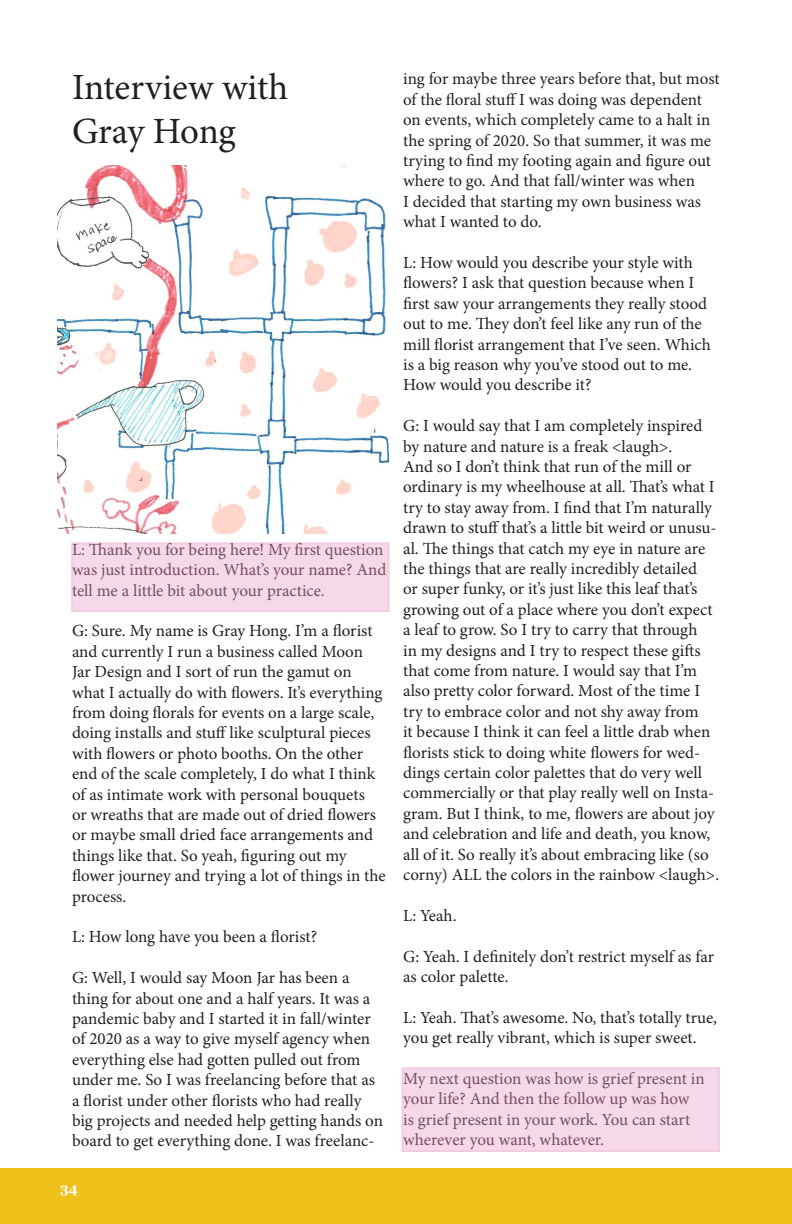
<style>
.page{position:relative;width:792px;height:1224px;background:#fff}
.page>*{position:absolute;margin:0;border:0;box-sizing:border-box;transform-origin:0 0}
.t1{font:37px "Minion Pro";letter-spacing:-.005em;color:#231f20}
.t2{font:17px/20.4px "Minion Pro";letter-spacing:-.005em;color:#231f20}
.t3{font:700 14px "Georgia";color:#fff}
</style>
<div class="page">
<div style="left:0;top:1169px;width:792px;height:55px;background:#eec01a"></div>
<img style="left:57px;top:166px;width:332px;height:368px">
<div style="left:71px;top:542px;width:319px;height:70px;background:#f7d8e8"></div>
<div style="left:402px;top:1067px;width:318px;height:85px;background:#f7d8e8"></div>
<p class="t1" style="left:72px;top:62px;width:218px">Interview with</p>
<p class="t1" style="left:72px;top:107px;width:165px">Gray Hong</p>
<p class="t2" style="left:72px;top:539px;width:316px">L: Thank you for being here! My first question was just introduction. What’s your name? And tell me a little bit about your practice.</p>
<p class="t2" style="left:72px;top:621px;width:315px">G: Sure. My name is Gray Hong. I’m a florist and currently I run a business called Moon Jar Design and I sort of run the gamut on what I actually do with flowers. It’s everything from doing florals for events on a large scale, doing installs and stuff like sculptural pieces with flowers or photo booths. On the other end of the scale completely, I do what I think of as intimate work with personal bouquets<br>or wreaths that are made out of dried flowers or maybe small dried face arrangements and things like that. So yeah, figuring out my flower journey and trying a lot of things in the process.</p>
<p class="t2" style="left:72px;top:927px;width:247px">L: How long have you been a florist?</p>
<p class="t2" style="left:72px;top:968px;width:313px">G: Well, I would say Moon Jar has been a thing for about one and a half years. It was a pandemic baby and I started it in fall/winter of 2020 as a way to give myself agency when everything else had gotten pulled out from under me. So I was freelancing before that as a florist under other florists who had really big projects and needed help getting hands on board to get everything done. I was freelanc-</p>
<p class="t3" style="left:60px;top:1179px;width:19px">34</p>
<p class="t2" style="left:403px;top:69px;width:318px">ing for maybe three years before that, but most of the floral stuff I was doing was dependent on events, which completely came to a halt in the spring of 2020. So that summer, it was me trying to find my footing again and figure out where to go. And that fall/winter was when<br>I decided that starting my own business was what I wanted to do.</p>
<p class="t2" style="left:403px;top:252px;width:309px">L: How would you describe your style with flowers? I ask that question because when I first saw your arrangements they really stood out to me. They don’t feel like any run of the mill florist arrangement that I’ve seen. Which is a big reason why you’ve stood out to me.<br>How would you describe it?</p>
<p class="t2" style="left:403px;top:416px;width:318px">G: I would say that I am completely inspired by nature and nature is a freak &lt;laugh&gt;.<br>And so I don’t think that run of the mill or ordinary is my wheelhouse at all. That’s what I try to stay away from. I find that I’m naturally drawn to stuff that’s a little bit weird or unusu&shy;al. The things that catch my eye in nature are the things that are really incredibly detailed<br>or super funky, or it’s just like this leaf that’s growing out of a place where you don’t expect a leaf to grow. So I try to carry that through<br>in my designs and I try to respect these gifts that come from nature. I would say that I’m also pretty color forward. Most of the time I try to embrace color and not shy away from<br>it because I think it can feel a little drab when florists stick to doing white flowers for wed&shy;dings certain color palettes that do very well commercially or that play really well on Insta&shy;gram. But I think, to me, flowers are about joy and celebration and life and death, you know, all of it. So really it’s about embracing like (so corny) ALL the colors in the rainbow &lt;laugh&gt;.</p>
<p class="t2" style="left:403px;top:905px;width:55px">L: Yeah.</p>
<p class="t2" style="left:403px;top:946px;width:312px">G: Yeah. I definitely don’t restrict myself as far as color palette.</p>
<p class="t2" style="left:403px;top:1007px;width:315px">L: Yeah. That’s awesome. No, that’s totally true, you get really vibrant, which is super sweet.</p>
<p class="t2" style="left:403px;top:1068px;width:303px">My next question was how is grief present in your life? And then the follow up was how<br>is grief present in your work. You can start wherever you want, whatever.</p>
</div>
